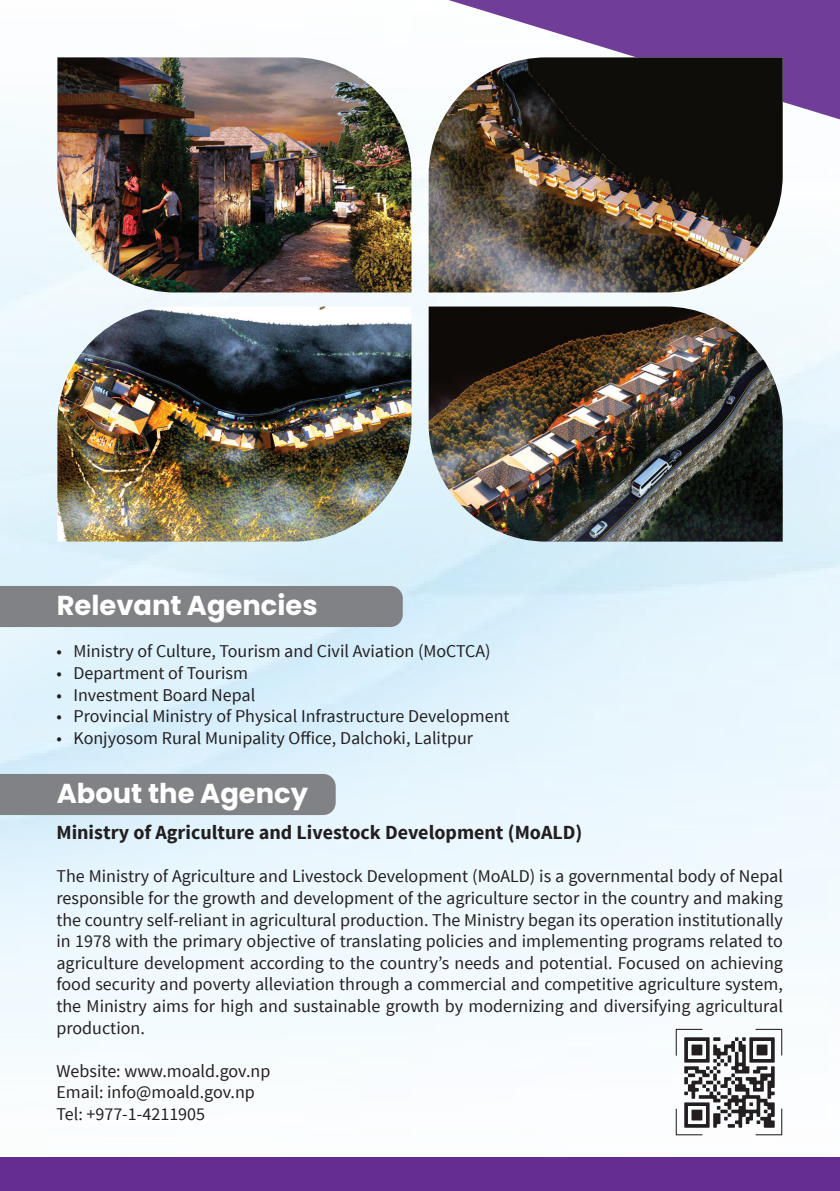
<style>
.page{position:relative;width:840px;height:1191px;background:#fff}
.page>*{position:absolute;margin:0;border:0;box-sizing:border-box;transform-origin:0 0}
.t1{font:700 27.4px "Poppins";color:#fff}
.t2{font:700 20px "Source Sans Pro";color:#231f20}
.t3{font:18px/21.6px "Source Sans Pro";color:#231f20;text-align:justify}
</style>
<div class="page">
<img style="left:0;top:119px;width:839px;height:1017px">
<svg style="left:448px;top:0;width:391px;height:119px;fill:#703e98"></svg>
<div style="left:0;top:1157px;width:839px;height:34px;background:#652d91"></div>
<div style="left:0;top:774px;width:335px;height:41px;background:#808285"></div>
<img style="left:57px;top:57px;width:354px;height:235px">
<img style="left:57px;top:306px;width:354px;height:235px">
<img style="left:428px;top:57px;width:354px;height:235px">
<img style="left:428px;top:306px;width:354px;height:235px">
<div style="left:0;top:586px;width:402px;height:41px;background:#808285"></div>
<svg style="left:674px;top:1028px;width:108px;height:107px"></svg>
<p class="t1" style="left:57px;top:589px;width:262px">Relevant Agencies</p>
<p class="t3" style="left:56px;top:641px;width:435px">• Ministry of Culture, Tourism and Civil Aviation (MoCTCA)</p>
<p class="t3" style="left:56px;top:662px;width:193px">• Department of Tourism</p>
<p class="t3" style="left:56px;top:684px;width:200px">• Investment Board Nepal</p>
<p class="t3" style="left:56px;top:705px;width:454px">• Provincial Ministry of Physical Infrastructure Development</p>
<p class="t3" style="left:56px;top:727px;width:418px">• Konjyosom Rural Munipality Office, Dalchoki, Lalitpur</p>
<p class="t1" style="left:57px;top:777px;width:253px">About the Agency</p>
<p class="t2" style="left:56px;top:819px;width:527px">Ministry of Agriculture and Livestock Development (MoALD)</p>
<p class="t3" style="left:56px;top:866px;width:727px">The Ministry of Agriculture and Livestock Development (MoALD) is a governmental body of Nepal responsible for the growth and development of the agriculture sector in the country and making the country self-reliant in agricultural production. The Ministry began its operation institutionally in 1978 with the primary objective of translating policies and implementing programs related to agriculture development according to the country’s needs and potential. Focused on achieving food security and poverty alleviation through a commercial and competitive agriculture system, the Ministry aims for high and sustainable growth by modernizing and diversifying agricultural production.</p>
<p class="t3" style="left:56px;top:1060px;width:215px">Website: www.moald.gov.np</p>
<p class="t3" style="left:56px;top:1082px;width:200px">Email: info@moald.gov.np</p>
<p class="t3" style="left:56px;top:1103px;width:150px">Tel: +977-1-4211905</p>
</div>
